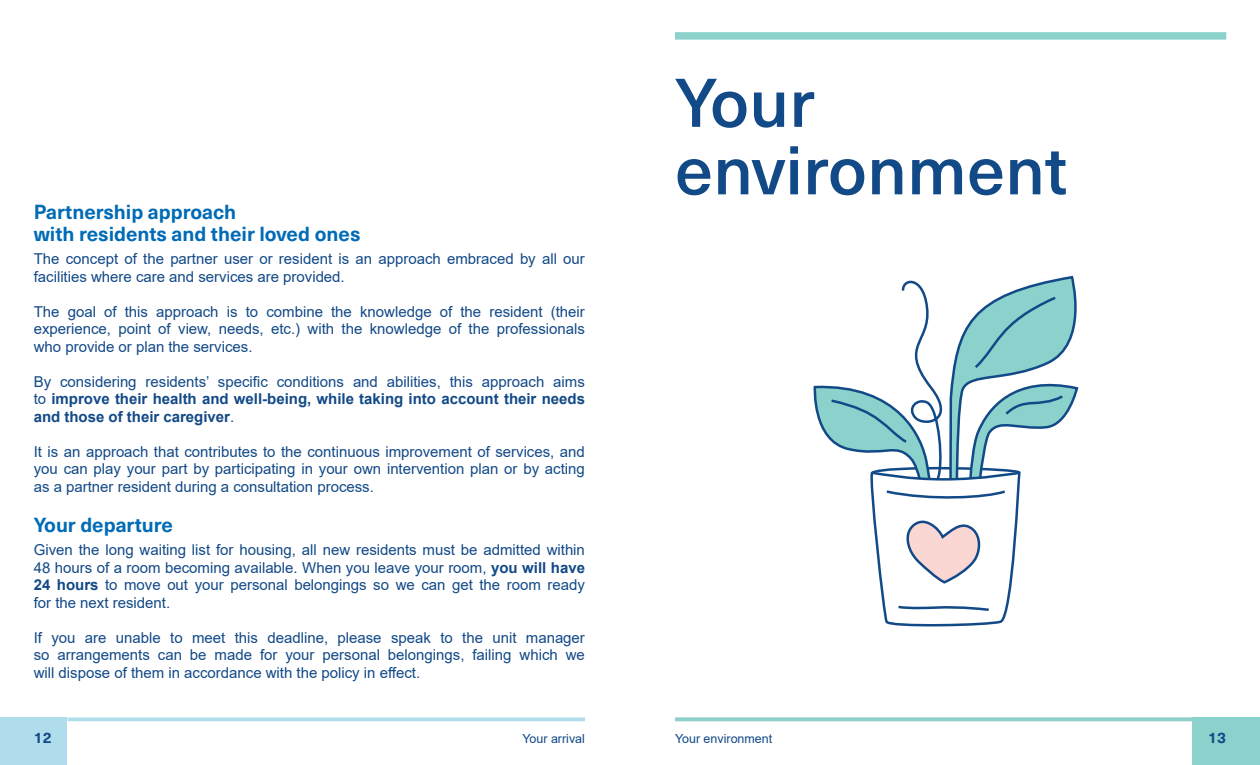
<style>
.page{position:relative;width:1260px;height:765px;background:#fff}
.page>*{position:absolute;margin:0;border:0;box-sizing:border-box;transform-origin:0 0}
.t1{font:500 67.5px/67.5px "Neue Haas Unica W1 G";letter-spacing:.005em;color:#124987}
.t2{font:700 20px/22.5px "Neue Haas Unica W1 G";color:#006bb6}
.t3{font:15px/17.5px "Arial";color:#124987;text-align:justify}
.t4{font:700 15px/17.5px "Arial";color:#124987;text-align:justify}
.t5{font:700 15px "Neue Haas Unica W1 G";color:#124987}
.t6{font:12.5px "Arial";color:#124987}
.s1{font-weight:400}
.s2{font-weight:700}
</style>
<div class="page">
<div style="left:1192px;top:717px;width:68px;height:48px;background:#8bd1cc"></div>
<svg style="left:675px;top:717px;width:517px;height:4px;background:#98d3cf"></svg>
<div style="left:0;top:717px;width:68px;height:48px;background:#afddec"></div>
<svg style="left:68px;top:717px;width:517px;height:4px;background:#b8e1ee"></svg>
<div style="left:675px;top:32px;width:551px;height:8px;background:#8bd1cc"></div>
<svg style="left:813px;top:275px;width:266px;height:352px"></svg>
<h2 class="t2" style="left:34px;top:199px;width:328px">Partnership approach<br>with residents and their loved ones</h2>
<p class="t3" style="left:34px;top:250px;width:553px">The concept of the partner user or resident is an approach embraced by all our facilities where care and services are provided.</p>
<p class="t3" style="left:34px;top:303px;width:553px">The goal of this approach is to combine the knowledge of the resident (their experience, point of view, needs, etc.) with the knowledge of the professionals who provide or plan the services.</p>
<p class="t4" style="left:34px;top:373px;width:553px"><span class="s1">By considering residents’ specific conditions and abilities, this approach aims to</span> improve their health and well-being, while taking into account their needs and those of their caregiver<span class="s1">.</span></p>
<p class="t3" style="left:34px;top:443px;width:553px">It is an approach that contributes to the continuous improvement of services, and you can play your part by participating in your own intervention plan or by acting as a partner resident during a consultation process.</p>
<h2 class="t2" style="left:34px;top:512px;width:141px">Your departure</h2>
<p class="t3" style="left:34px;top:541px;width:553px">Given the long waiting list for housing, all new residents must be admitted within 48 hours of a room becoming available. When you leave your room, <span class="s2">you will have 24 hours</span> to move out your personal belongings so we can get the room ready for the next resident.</p>
<p class="t3" style="left:34px;top:628px;width:553px">If you are unable to meet this deadline, please speak to the unit manager so arrangements can be made for your personal belongings, failing which we will dispose of them in accordance with the policy in effect.</p>
<h1 class="t1" style="left:675px;top:65px;width:394px">Your environment</h1>
<p class="t5" style="left:34px;top:726px;width:20px">12</p>
<p class="t6" style="left:522px;top:730px;width:64px">Your arrival</p>
<p class="t6" style="left:675px;top:730px;width:99px">Your environment</p>
<p class="t5" style="left:1208px;top:726px;width:20px">13</p>
</div>
